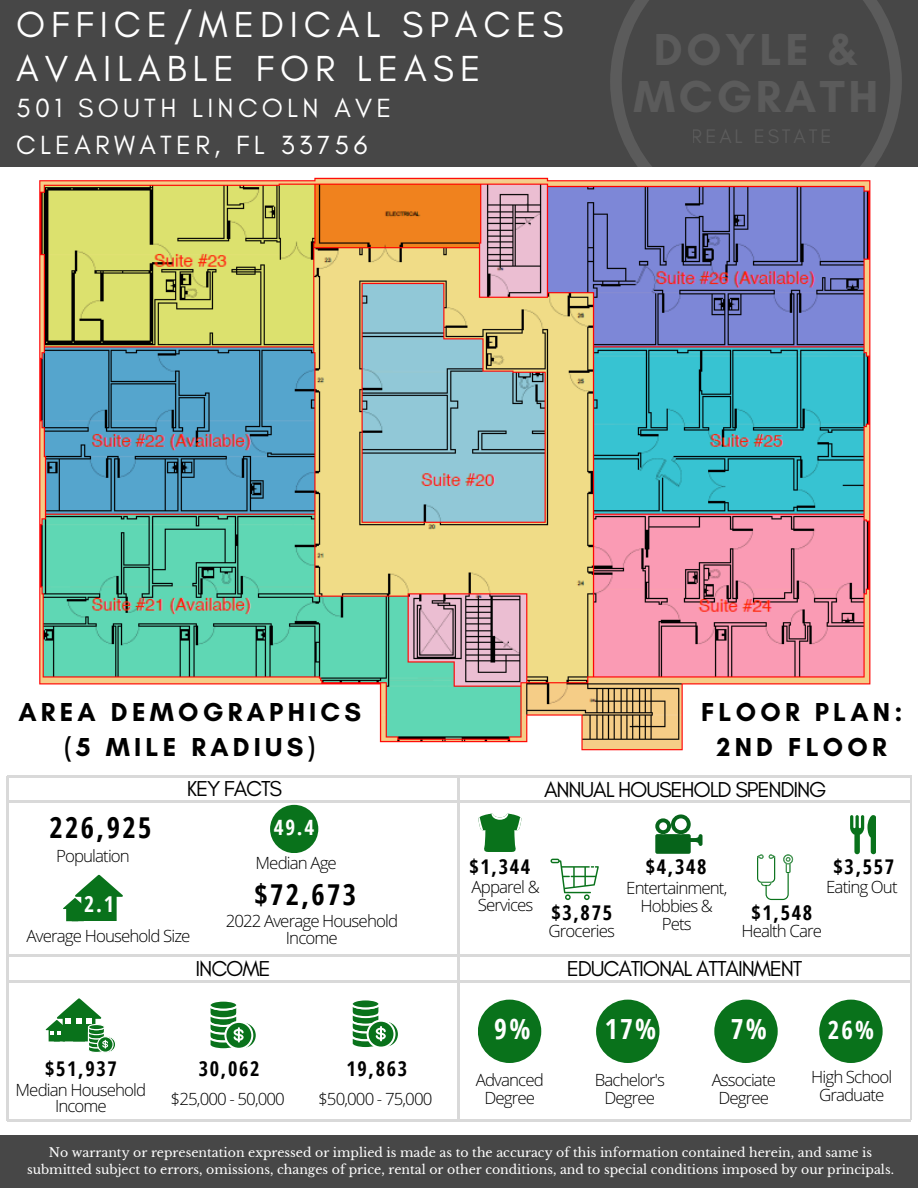
<style>
.page{position:relative;width:918px;height:1188px;background:#fff}
.page>*{position:absolute;margin:0;border:0;box-sizing:border-box;transform-origin:0 0}
.t1{font:36.9px/43.7px "Glacial Indifference";letter-spacing:.16em;color:#fff}
.t2{font:700 28.8px "Open Sans Condensed";letter-spacing:.085em;color:#000}
.t3{font:700 27.75px "Open Sans Condensed";color:#fff}
.t4{font:26.85px/37.2px "Glacial Indifference";letter-spacing:.16em;color:#fff}
.t5{font:700 26.55px/34.8px "Glacial Indifference";letter-spacing:.16em;color:#000;text-align:center}
.t6{font:700 24.9px "Open Sans Condensed";color:#fff}
.t7{font:22.05px "Glacial Indifference";letter-spacing:-.055em;color:#000}
.t8{font:700 21.9px "Open Sans Condensed";color:#fff}
.t9{font:700 21.15px "Open Sans Condensed";color:#fff}
.t10{font:700 20.25px "Open Sans Condensed";letter-spacing:.085em;color:#000}
.t11{font:300 16.95px/17.7px "Open Sans Hebrew";letter-spacing:-.05em;color:#000;text-align:center}
.t12{font:12.45px/17.2px "Libre Baskerville";color:#fff;text-align:center}
</style>
<div class="page">
<div style="left:0;top:1136px;width:918px;height:52px;background:#474747"></div>
<div style="left:270px;top:805px;width:48px;height:48px;background:#09721b;border-radius:50%"></div>
<svg style="left:63px;top:875px;width:60px;height:46px"></svg>
<hr style="left:8px;top:801px;width:903px;height:1px;background:#d9d9d9">
<hr style="left:8px;top:981px;width:903px;height:1px;background:#d9d9d9">
<hr style="left:8px;top:955px;width:903px;height:1px;background:#d9d9d9">
<hr style="left:8px;top:776px;width:903px;height:1px;background:#d9d9d9">
<hr style="left:458px;top:776px;width:2px;height:345px;background:#d9d9d9">
<hr style="left:7px;top:776px;width:2px;height:345px;background:#d9d9d9">
<hr style="left:910px;top:775px;width:2px;height:345px;background:#d9d9d9">
<hr style="left:8px;top:1120px;width:903px;height:1px;background:#d9d9d9">
<svg style="left:551px;top:859px;width:48px;height:41px"></svg>
<svg style="left:757px;top:854px;width:36px;height:46px"></svg>
<svg style="left:850px;top:815px;width:26px;height:39px"></svg>
<svg style="left:478px;top:814px;width:43px;height:38px"></svg>
<div style="left:478px;top:1000px;width:63px;height:63px;background:#09721b;border-radius:50%"></div>
<div style="left:596px;top:1000px;width:63px;height:63px;background:#09721b;border-radius:50%"></div>
<div style="left:714px;top:1000px;width:64px;height:63px;background:#09721b;border-radius:50%"></div>
<div style="left:819px;top:1000px;width:64px;height:63px;background:#09721b;border-radius:50%"></div>
<svg style="left:210px;top:1001px;width:46px;height:48px"></svg>
<svg style="left:46px;top:998px;width:69px;height:55px"></svg>
<svg style="left:655px;top:814px;width:48px;height:40px"></svg>
<svg style="left:352px;top:1000px;width:46px;height:48px"></svg>
<div style="left:0;top:0;width:918px;height:167px;background:#474747"></div>
<svg style="left:610px;top:0;width:292px;height:167px"></svg>
<img style="left:39px;top:177px;width:832px;height:574px">
<h5 class="t1" style="left:16px;top:2px;width:549px">OFFICE/MEDICAL SPACES<br>AVAILABLE FOR LEASE</h5>
<h5 class="t4" style="left:16px;top:89px;width:377px">501 SOUTH LINCOLN AVE<br>CLEARWATER, FL 33756</h5>
<p class="t5" style="left:19px;top:694px;width:344px">AREA DEMOGRAPHICS (5 MILE RADIUS)</p>
<h6 class="t5" style="left:701px;top:694px;width:203px">FLOOR PLAN:<br>2ND FLOOR</h6>
<p class="t2" style="left:50px;top:807px;width:103px">226,925</p>
<p class="t11" style="left:56px;top:847px;width:75px">Population</p>
<h2 class="t7" style="left:187px;top:775px;width:97px">KEY FACTS</h2>
<h4 class="t7" style="left:544px;top:776px;width:284px">ANNUAL HOUSEHOLD SPENDING</h4>
<h3 class="t9" style="left:274px;top:812px;width:42px">49.4</h3>
<p class="t11" style="left:256px;top:854px;width:83px">Median Age</p>
<p class="t10" style="left:470px;top:852px;width:62px">$1,344</p>
<p class="t10" style="left:646px;top:852px;width:62px">$4,348</p>
<p class="t10" style="left:834px;top:852px;width:62px">$3,557</p>
<p class="t8" style="left:84px;top:889px;width:31px">2.1</p>
<h3 class="t11" style="left:27px;top:926px;width:165px">Average Household Size</h3>
<p class="t2" style="left:254px;top:874px;width:103px">$72,673</p>
<p class="t11" style="left:226px;top:911px;width:174px">2022 Average Household<br>Income</p>
<p class="t11" style="left:472px;top:878px;width:70px">Apparel &amp;<br>Services</p>
<p class="t11" style="left:626px;top:879px;width:103px">Entertainment,</p>
<h5 class="t11" style="left:826px;top:878px;width:73px">Eating Out</h5>
<p class="t11" style="left:641px;top:897px;width:74px">Hobbies &amp;<br>Pets</p>
<p class="t10" style="left:551px;top:898px;width:62px">$3,875</p>
<p class="t10" style="left:751px;top:898px;width:62px">$1,548</p>
<p class="t11" style="left:549px;top:921px;width:68px">Groceries</p>
<p class="t11" style="left:741px;top:921px;width:82px">Health Care</p>
<h1 class="t7" style="left:196px;top:955px;width:77px">INCOME</h1>
<p class="t7" style="left:567px;top:955px;width:237px">EDUCATIONAL ATTAINMENT</p>
<p class="t3" style="left:494px;top:1009px;width:38px">9%</p>
<h5 class="t3" style="left:605px;top:1009px;width:53px">17%</h5>
<p class="t3" style="left:731px;top:1009px;width:38px">7%</p>
<p class="t6" style="left:828px;top:1012px;width:48px">26%</p>
<p class="t10" style="left:45px;top:1054px;width:73px">$51,937</p>
<p class="t10" style="left:199px;top:1054px;width:62px">30,062</p>
<p class="t10" style="left:347px;top:1054px;width:62px">19,863</p>
<p class="t11" style="left:476px;top:1071px;width:70px">Advanced<br>Degree</p>
<p class="t11" style="left:595px;top:1071px;width:72px">Bachelor's<br>Degree</p>
<p class="t11" style="left:712px;top:1071px;width:66px">Associate<br>Degree</p>
<p class="t11" style="left:811px;top:1068px;width:83px">High School</p>
<p class="t11" style="left:16px;top:1080px;width:132px">Median Household</p>
<p class="t11" style="left:171px;top:1089px;width:116px">$25,000 - 50,000</p>
<p class="t11" style="left:318px;top:1089px;width:116px">$50,000 - 75,000</p>
<p class="t11" style="left:819px;top:1085px;width:67px">Graduate</p>
<p class="t11" style="left:55px;top:1097px;width:53px">Income</p>
<p class="t12" style="left:27px;top:1144px;width:869px">No warranty or representation expressed or implied is made as to the accuracy of this information contained herein, and same is submitted subject to errors, omissions, changes of price, rental or other conditions, and to special conditions imposed by our principals.</p>
</div>
